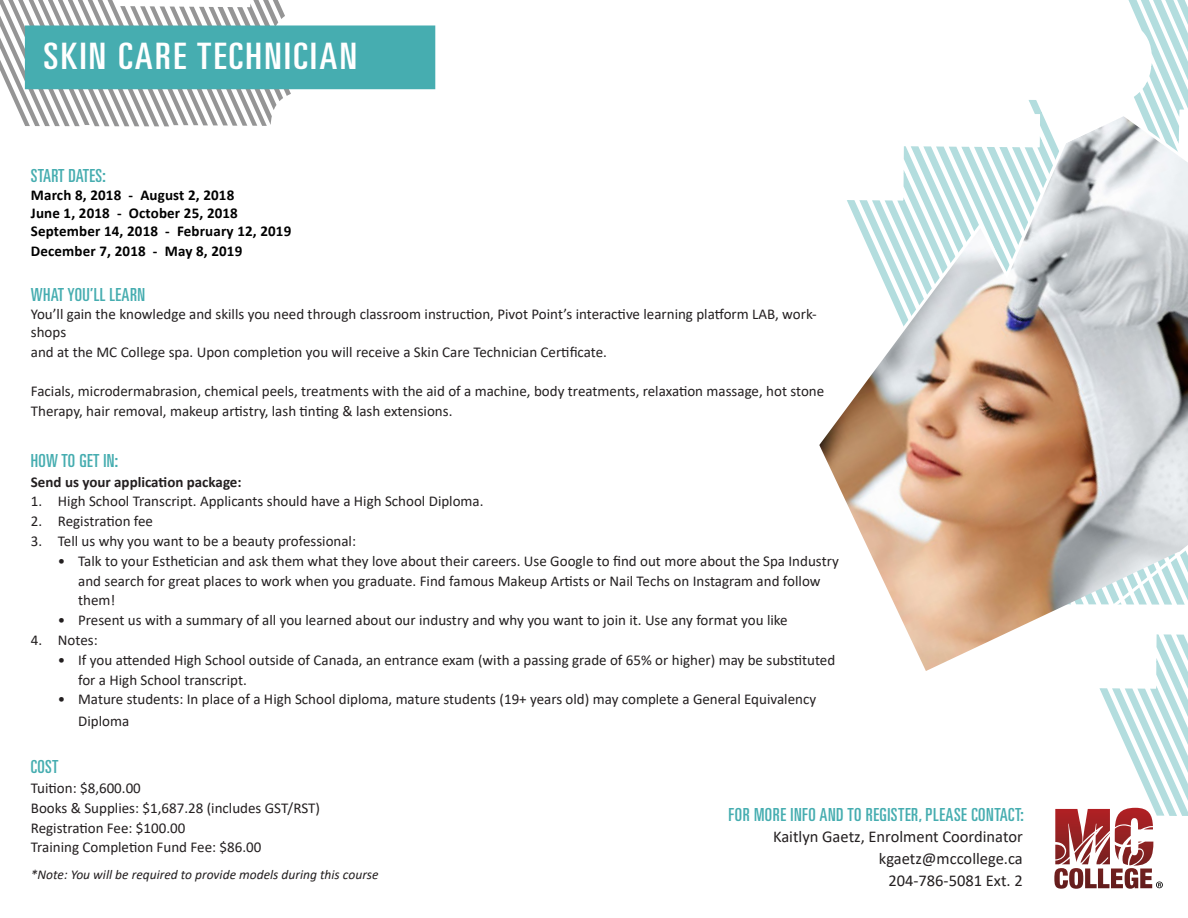
<style>
.page{position:relative;width:1188px;height:918px;background:#fff}
.page>*{position:absolute;margin:0;border:0;box-sizing:border-box;transform-origin:0 0}
.t1{font:ultra-condensed 36.45px "Univers LT Std";letter-spacing:.06em;color:#fff;scale:1.11 1}
.t2{font:ultra-condensed 18px "Univers LT Std";letter-spacing:.02em;color:#46adb0}
.t3{font:16.5px "Calibri";color:#231f20}
.t4{font:15px/19.8px "Calibri";color:#231f20}
.t5{font:700 15px "Calibri";letter-spacing:.01em;color:#000}
.t6{font:700 15px "Calibri";color:#231f20}
.t7{font:italic 13.5px "Calibri";color:#231f20}
</style>
<div class="page">
<svg style="left:1128px;top:0;width:60px;height:85px"></svg>
<svg style="left:0;top:0;width:291px;height:126px"></svg>
<div style="left:25px;top:26px;width:410px;height:63px;background:#46adb0"></div>
<svg style="left:1054px;top:794px;width:134px;height:95px"></svg>
<svg style="left:819px;top:85px;width:369px;height:709px"></svg>
<p class="t1" style="left:43px;top:35px;width:284px">SKIN CARE TECHNICIAN</p>
<p class="t2" style="left:31px;top:166px;width:77px">START DATES:</p>
<p class="t5" style="left:31px;top:185px;width:205px">March 8, 2018 - August 2, 2018</p>
<p class="t5" style="left:31px;top:203px;width:208px">June 1, 2018 - October 25, 2018</p>
<p class="t5" style="left:31px;top:221px;width:262px">September 14, 2018 - February 12, 2019</p>
<p class="t5" style="left:31px;top:240px;width:213px">December 7, 2018 - May 8, 2019</p>
<p class="t2" style="left:31px;top:284px;width:116px">WHAT YOU’LL LEARN</p>
<p class="t4" style="left:31px;top:305px;width:787px;line-height:18px">You’ll gain the knowledge and skills you need through classroom instruction, Pivot Point’s interactive learning platform LAB, work&shy;shops</p>
<p class="t4" style="left:31px;top:342px;width:578px">and at the MC College spa. Upon completion you will receive a Skin Care Technician Certificate.</p>
<p class="t4" style="left:31px;top:381px;width:795px">Facials, microdermabrasion, chemical peels, treatments with the aid of a machine, body treatments, relaxation massage, hot stone</p>
<p class="t4" style="left:31px;top:401px;width:423px">Therapy, hair removal, makeup artistry, lash tinting &amp; lash extensions.</p>
<p class="t2" style="left:31px;top:450px;width:89px">HOW TO GET IN:</p>
<p class="t6" style="left:31px;top:471px;width:212px">Send us your application package:</p>
<p class="t4" style="left:31px;top:491px;width:454px">1. High School Transcript. Applicants should have a High School Diploma.</p>
<p class="t4" style="left:31px;top:511px;width:124px">2. Registration fee</p>
<p class="t4" style="left:31px;top:531px;width:327px">3. Tell us why you want to be a beauty professional:</p>
<p class="t4" style="left:78px;top:551px;width:762px;text-indent:-20px">• Talk to your Esthetician and ask them what they love about their careers. Use Google to find out more about the Spa Industry and search for great places to work when you graduate. Find famous Makeup Artists or Nail Techs on Instagram and follow them!</p>
<p class="t4" style="left:58px;top:610px;width:731px">• Present us with a summary of all you learned about our industry and why you want to join it. Use any format you like</p>
<p class="t4" style="left:31px;top:630px;width:68px">4. Notes:</p>
<p class="t4" style="left:78px;top:650px;width:759px;text-indent:-20px">• If you attended High School outside of Canada, an entrance exam (with a passing grade of 65% or higher) may be substituted for a High School transcript.</p>
<p class="t4" style="left:78px;top:688px;width:740px;line-height:21.6px;text-indent:-20px">• Mature students: In place of a High School diploma, mature students (19+ years old) may complete a General Equivalency<br>Diploma</p>
<p class="t2" style="left:31px;top:757px;width:29px">COST</p>
<p class="t4" style="left:31px;top:778px;width:111px">Tuition: $8,600.00</p>
<p class="t4" style="left:31px;top:798px;width:291px">Books &amp; Supplies: $1,687.28 (includes GST/RST)</p>
<p class="t4" style="left:31px;top:817px;width:156px">Registration Fee: $100.00</p>
<p class="t4" style="left:31px;top:837px;width:232px">Training Completion Fund Fee: $86.00</p>
<p class="t7" style="left:31px;top:866px;width:349px">*Note: You will be required to provide models during this course</p>
<p class="t2" style="left:729px;top:804px;width:297px">FOR MORE INFO AND TO REGISTER, PLEASE CONTACT:</p>
<p class="t3" style="left:773px;top:825px;width:251px">Kaitlyn Gaetz, Enrolment Coordinator</p>
<p class="t3" style="left:879px;top:847px;width:146px">kgaetz@mccollege.ca</p>
<p class="t3" style="left:888px;top:869px;width:136px">204-786-5081 Ext. 2</p>
</div>
